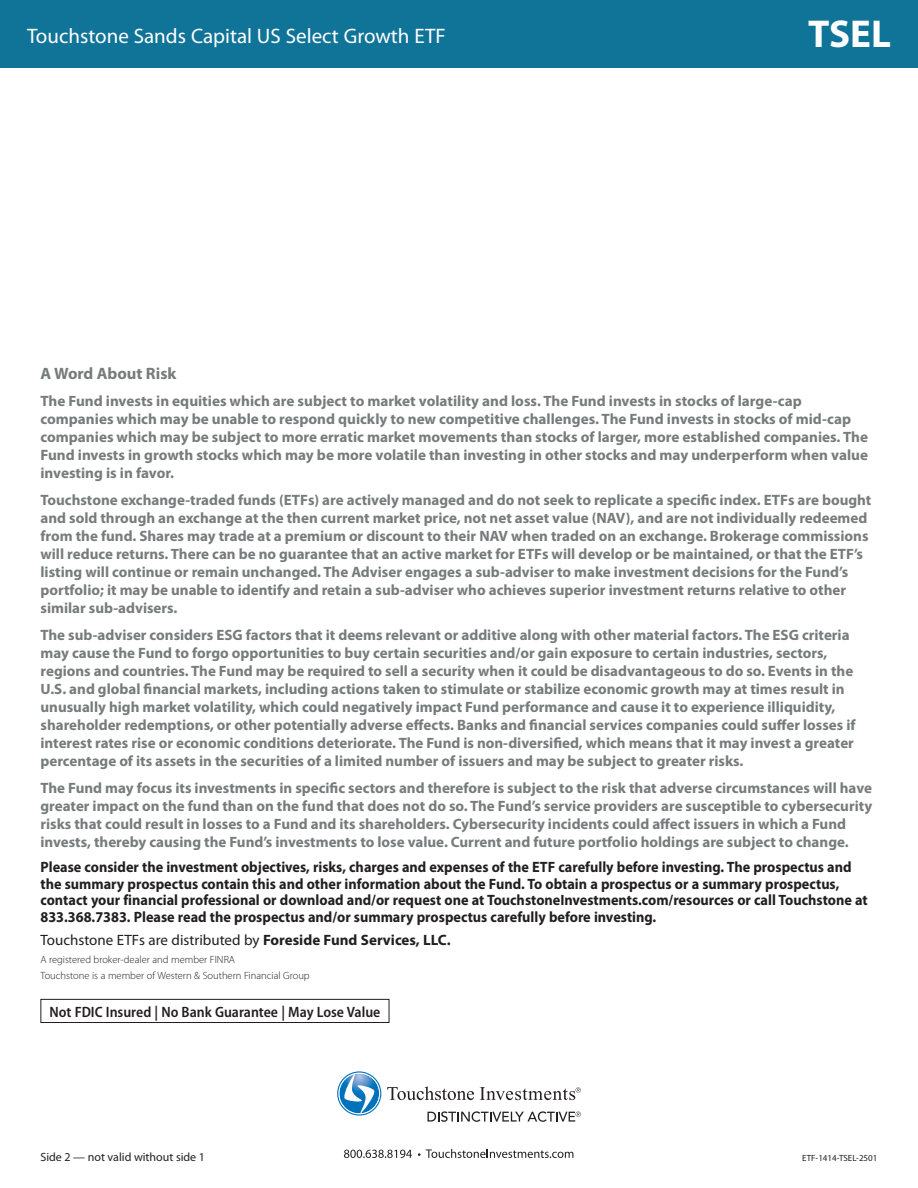
<style>
.page{position:relative;width:918px;height:1188px;background:#fff}
.page>*{position:absolute;margin:0;border:0;box-sizing:border-box;transform-origin:0 0}
.t1{font:700 39px "Myriad Pro";color:#fff}
.t2{font:21px "Myriad Pro";color:#fff}
.t3{font:700 16.5px "Myriad Pro";color:#767b7b}
.t4{font:700 15px/18px "Myriad Pro";color:#767b7b}
.t5{font:700 15px/16.5px "Myriad Pro";color:#231f20;scale:.95 1}
.t6{font:15px "Myriad Pro";color:#231f20}
.t7{font:600 semi-condensed 15px "Myriad Pro";color:#231f20}
.t8{font:12px "Myriad Pro";color:#231f20}
.t9{font:300 10.5px/15.9px "Myriad Pro";color:#231f20}
.t10{font:9px "Myriad Pro";color:#231f20}
.s1{font-weight:700}
</style>
<div class="page">
<div style="left:0;top:0;width:918px;height:68px;background:#107499"></div>
<div style="left:40px;top:999px;width:349px;height:24px;border:1px solid #231f20"></div>
<svg style="left:337px;top:1071px;width:44px;height:45px"></svg>
<svg style="left:344px;top:1150px;width:68px;height:8px"></svg>
<svg style="left:418px;top:1149px;width:155px;height:9px"></svg>
<svg style="left:387px;top:1087px;width:87px;height:13px"></svg>
<svg style="left:480px;top:1087px;width:101px;height:13px"></svg>
<svg style="left:428px;top:1111px;width:153px;height:11px"></svg>
<h2 class="t2" style="left:27px;top:24px;width:420px">Touchstone Sands Capital US Select Growth ETF</h2>
<h1 class="t1" style="left:808px;top:12px;width:84px">TSEL</h1>
<p class="t3" style="left:40px;top:364px;width:138px">A Word About Risk</p>
<p class="t4" style="left:40px;top:392px;width:829px">The Fund invests in equities which are subject to market volatility and loss. The Fund invests in stocks of large-cap companies which may be unable to respond quickly to new competitive challenges. The Fund invests in stocks of mid-cap companies which may be subject to more erratic market movements than stocks of larger, more established companies. The Fund invests in growth stocks which may be more volatile than investing in other stocks and may underperform when value investing is in favor.</p>
<p class="t4" style="left:40px;top:491px;width:832px">Touchstone exchange-traded funds (ETFs) are actively managed and do not seek to replicate a specific index. ETFs are bought and sold through an exchange at the then current market price, not net asset value (NAV), and are not individually redeemed from the fund. Shares may trade at a premium or discount to their NAV when traded on an exchange. Brokerage commissions will reduce returns. There can be no guarantee that an active market for ETFs will develop or be maintained, or that the ETF’s listing will continue or remain unchanged. The Adviser engages a sub-adviser to make investment decisions for the Fund’s portfolio; it may be unable to identify and retain a sub-adviser who achieves superior investment returns relative to other similar sub-advisers.</p>
<p class="t4" style="left:40px;top:626px;width:817px">The sub-adviser considers ESG factors that it deems relevant or additive along with other material factors. The ESG criteria may cause the Fund to forgo opportunities to buy certain securities and/or gain exposure to certain industries, sectors, regions and countries. The Fund may be required to sell a security when it could be disadvantageous to do so. Events in the U.S. and global financial markets, including actions taken to stimulate or stabilize economic growth may at times result in unusually high market volatility, which could negatively impact Fund performance and cause it to experience illiquidity, shareholder redemptions, or other potentially adverse effects. Banks and financial services companies could suffer losses if interest rates rise or economic conditions deteriorate. The Fund is non-diversified, which means that it may invest a greater percentage of its assets in the securities of a limited number of issuers and may be subject to greater risks.</p>
<p class="t4" style="left:40px;top:779px;width:833px">The Fund may focus its investments in specific sectors and therefore is subject to the risk that adverse circumstances will have greater impact on the fund than on the fund that does not do so. The Fund’s service providers are susceptible to cybersecurity risks that could result in losses to a Fund and its shareholders. Cybersecurity incidents could affect issuers in which a Fund invests, thereby causing the Fund’s investments to lose value. Current and future portfolio holdings are subject to change.</p>
<p class="t5" style="left:40px;top:859px;width:872px">Please consider the investment objectives, risks, charges and expenses of the ETF carefully before investing. The prospectus and the summary prospectus contain this and other information about the Fund. To obtain a prospectus or a summary prospectus, contact your financial professional or download and/or request one at TouchstoneInvestments.com/resources or call Touchstone at 833.368.7383. Please read the prospectus and/or summary prospectus carefully before investing.</p>
<p class="t6" style="left:40px;top:932px;width:412px">Touchstone ETFs are distributed by <span class="s1">Foreside Fund Services, LLC.</span></p>
<p class="t9" style="left:40px;top:952px;width:271px">A registered broker-dealer and member FINRA<br>Touchstone is a member of Western &amp; Southern Financial Group</p>
<p class="t7" style="left:49px;top:1003px;width:332px">Not FDIC Insured | No Bank Guarantee | May Lose Value</p>
<p class="t8" style="left:40px;top:1150px;width:166px">Side 2 — not valid without side 1</p>
<p class="t10" style="left:802px;top:1153px;width:77px">ETF-1414-TSEL-2501</p>
</div>
